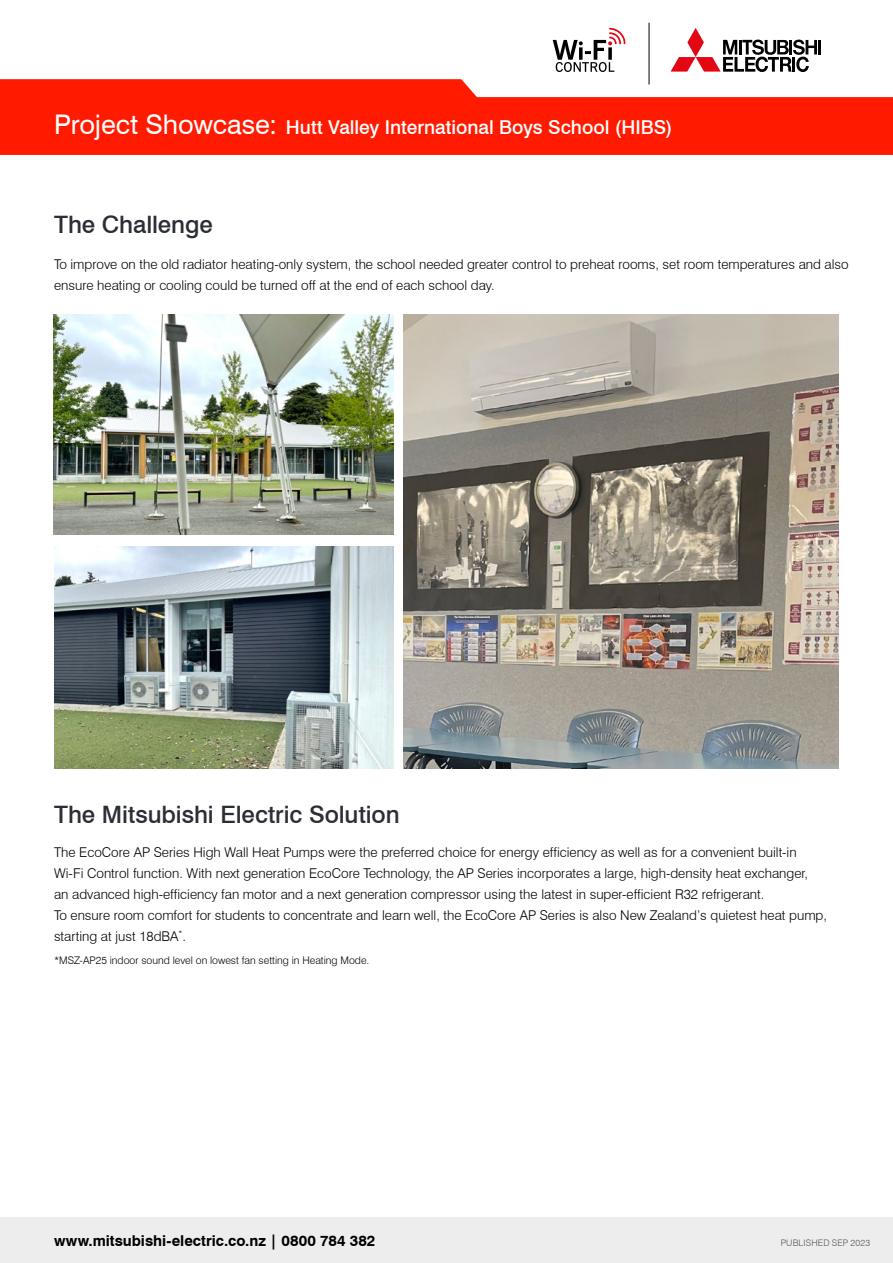
<style>
.page{position:relative;width:893px;height:1263px;background:#fff}
.page>*{position:absolute;margin:0;border:0;box-sizing:border-box;transform-origin:0 0}
.t1{font:500 24px "Swiss 721 BT";letter-spacing:-.005em;color:#2c2e36}
.t2{font:500 19.2px "Swiss 721 BT";color:#fff}
.t3{font:700 15px "Swiss 721 BT";color:#000}
.t4{font:300 13.5px/21px "Swiss 721 BT";color:#000}
.t5{font:300 10.5px "Swiss 721 BT";color:#000}
.t6{font:300 9px "Swiss 721 BT";letter-spacing:.02em;color:#575756}
.s1{font-weight:400;font-size:27px}
</style>
<div class="page">
<div style="left:0;top:1217px;width:893px;height:46px;background:#ededed"></div>
<svg style="left:0;top:79px;width:893px;height:76px;background:#fe341d"></svg>
<svg style="left:671px;top:28px;width:146px;height:44px"></svg>
<hr style="left:818px;top:40px;width:3px;height:14px;background:#000">
<svg style="left:553px;top:28px;width:72px;height:44px"></svg>
<img style="left:54px;top:315px;width:339px;height:220px">
<img style="left:404px;top:315px;width:435px;height:454px">
<img style="left:54px;top:547px;width:339px;height:222px">
<hr style="left:649px;top:23px;width:1px;height:61px;background:#000">
<h2 class="t2" style="left:54px;top:115px;width:620px"><span class="s1">Project Showcase:</span> Hutt Valley International Boys School (HIBS)</h2>
<h1 class="t1" style="left:54px;top:210px;width:160px">The Challenge</h1>
<p class="t4" style="left:54px;top:253px;width:796px">To improve on the old radiator heating-only system, the school needed greater control to preheat rooms, set room temperatures and also ensure heating or cooling could be turned off at the end of each school day.</p>
<h1 class="t1" style="left:54px;top:800px;width:347px">The Mitsubishi Electric Solution</h1>
<p class="t4" style="left:54px;top:841px;width:774px">The EcoCore AP Series High Wall Heat Pumps were the preferred choice for energy efficiency as well as for a convenient built-in Wi-Fi Control function. With next generation EcoCore Technology, the AP Series incorporates a large, high-density heat exchanger,<br>an advanced high-efficiency fan motor and a next generation compressor using the latest in super-efficient R32 refrigerant.<br>To ensure room comfort for students to concentrate and learn well, the EcoCore AP Series is also New Zealand’s quietest heat pump, starting at just 18dBA<sup>*</sup>.</p>
<p class="t5" style="left:54px;top:954px;width:317px">*MSZ-AP25 indoor sound level on lowest fan setting in Heating Mode.</p>
<p class="t3" style="left:54px;top:1231px;width:323px">www.mitsubishi-electric.co.nz | 0800 784 382</p>
<p class="t6" style="left:781px;top:1237px;width:91px">PUBLISHED SEP 2023</p>
</div>
